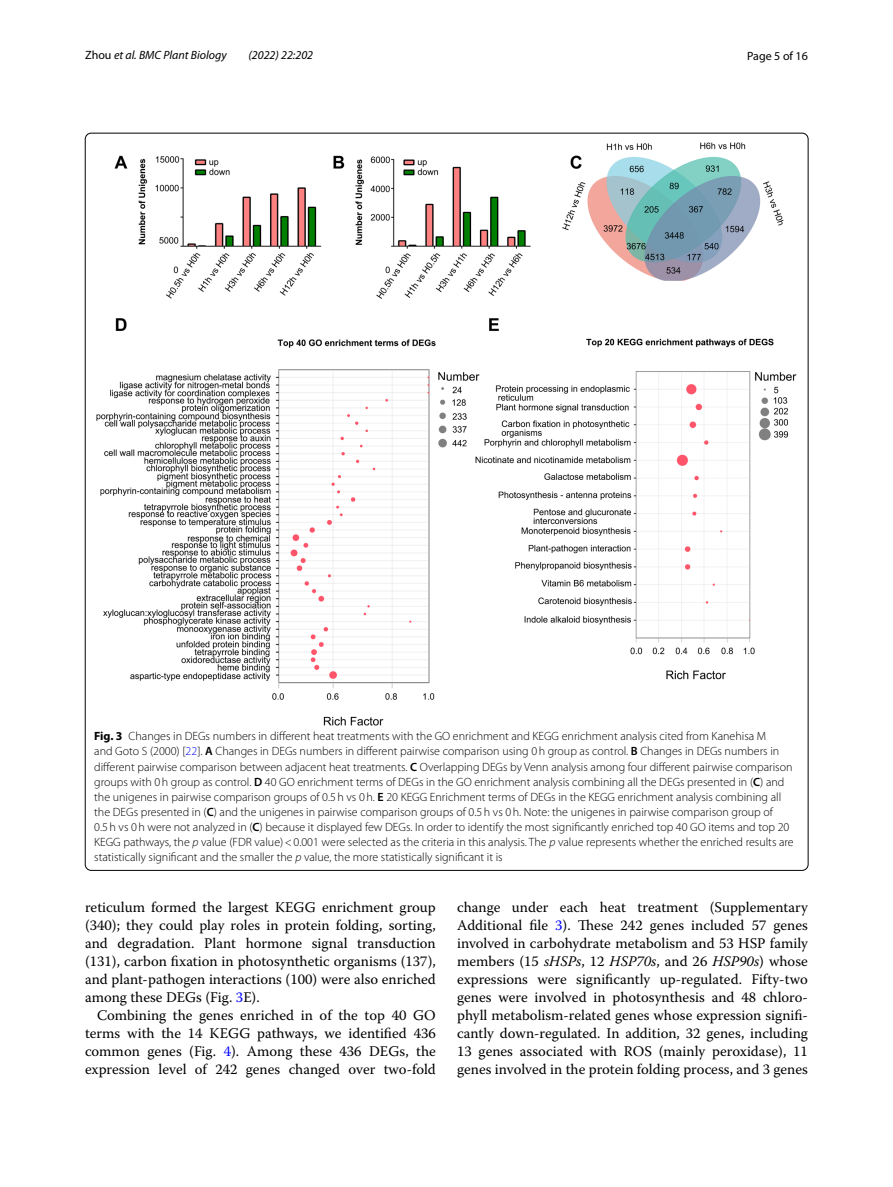
<style>
.page{position:relative;width:893px;height:1187px;background:#fff}
.page>*{position:absolute;margin:0;border:0;box-sizing:border-box;transform-origin:0 0}
.t1{font:14.7px/18px "Warnock Pro";color:#000;text-align:justify}
.t2{font:300 12px/15px "Myriad Pro";color:#000}
.t3{font:italic 12px "Myriad Pro";color:#000}
.t4{font:12px "Myriad Pro";color:#000}
.s1{font-style:normal}
.s2{font-weight:700}
.s3{color:#00f}
.s4{font-weight:600}
.s5{font-style:italic}
</style>
<div class="page">
<img style="left:96px;top:142px;width:701px;height:583px">
<p class="t3" style="left:85px;top:48px;width:143px"><span class="s1">Zhou</span> et al. BMC Plant Biology</p>
<p class="t3" style="left:248px;top:48px;width:66px">(2022) 22:202</p>
<p class="t4" style="left:747px;top:48px;width:62px">Page 5 of 16</p>
<p class="t2" style="left:94px;top:729px;width:701px"><span class="s2">Fig. 3</span> Changes in DEGs numbers in different heat treatments with the GO enrichment and KEGG enrichment analysis cited from Kanehisa M<br>and Goto S (2000) [<span class="s3">22</span>]. <span class="s4">A</span> Changes in DEGs numbers in different pairwise comparison using 0h group as control. <span class="s4">B</span> Changes in DEGs numbers in different pairwise comparison between adjacent heat treatments. <span class="s4">C</span> Overlapping DEGs by Venn analysis among four different pairwise comparison groups with 0h group as control. <span class="s4">D</span> 40 GO enrichment terms of DEGs in the GO enrichment analysis combining all the DEGs presented in (<span class="s4">C</span>) and the unigenes in pairwise comparison groups of 0.5h vs 0h. <span class="s4">E</span> 20 KEGG Enrichment terms of DEGs in the KEGG enrichment analysis combining all the DEGs presented in (<span class="s4">C</span>) and the unigenes in pairwise comparison groups of 0.5h vs 0h. Note: the unigenes in pairwise comparison group of 0.5h vs 0h were not analyzed in (<span class="s4">C</span>) because it displayed few DEGs. In order to identify the most significantly enriched top 40 GO items and top 20<br>KEGG pathways, the <span class="s5">p</span> value (FDR value)&lt;0.001 were selected as the criteria in this analysis. The <span class="s5">p</span> value represents whether the enriched results are statistically significant and the smaller the <span class="s5">p</span> value, the more statistically significant it is</p>
<p class="t1" style="left:85px;top:897px;width:352px">reticulum formed the largest KEGG enrichment group (340); they could play roles in protein folding, sorting, and degradation. Plant hormone signal transduction (131), carbon fixation in photosynthetic organisms (137), and plant-pathogen interactions (100) were also enriched among these DEGs (Fig. <span class="s3">3</span>E).</p>
<p class="t1" style="left:85px;top:1005px;width:352px;text-indent:12px">Combining the genes enriched in of the top 40 GO terms with the 14 KEGG pathways, we identified 436 common genes (Fig. <span class="s3">4</span>). Among these 436 DEGs, the expression level of 242 genes changed over two-fold</p>
<p class="t1" style="left:457px;top:897px;width:352px">change under each heat treatment (Supplementary Additional file <span class="s3">3</span>). These 242 genes included 57 genes involved in carbohydrate metabolism and 53 HSP family members (15 <span class="s5">sHSPs</span>, 12 <span class="s5">HSP70s</span>, and 26 <span class="s5">HSP90s</span>) whose expressions were significantly up-regulated. Fifty-two genes were involved in photosynthesis and 48 chloro&shy;phyll metabolism-related genes whose expression signifi&shy;cantly down-regulated. In addition, 32 genes, including 13 genes associated with ROS (mainly peroxidase), 11 genes involved in the protein folding process, and 3 genes</p>
</div>
